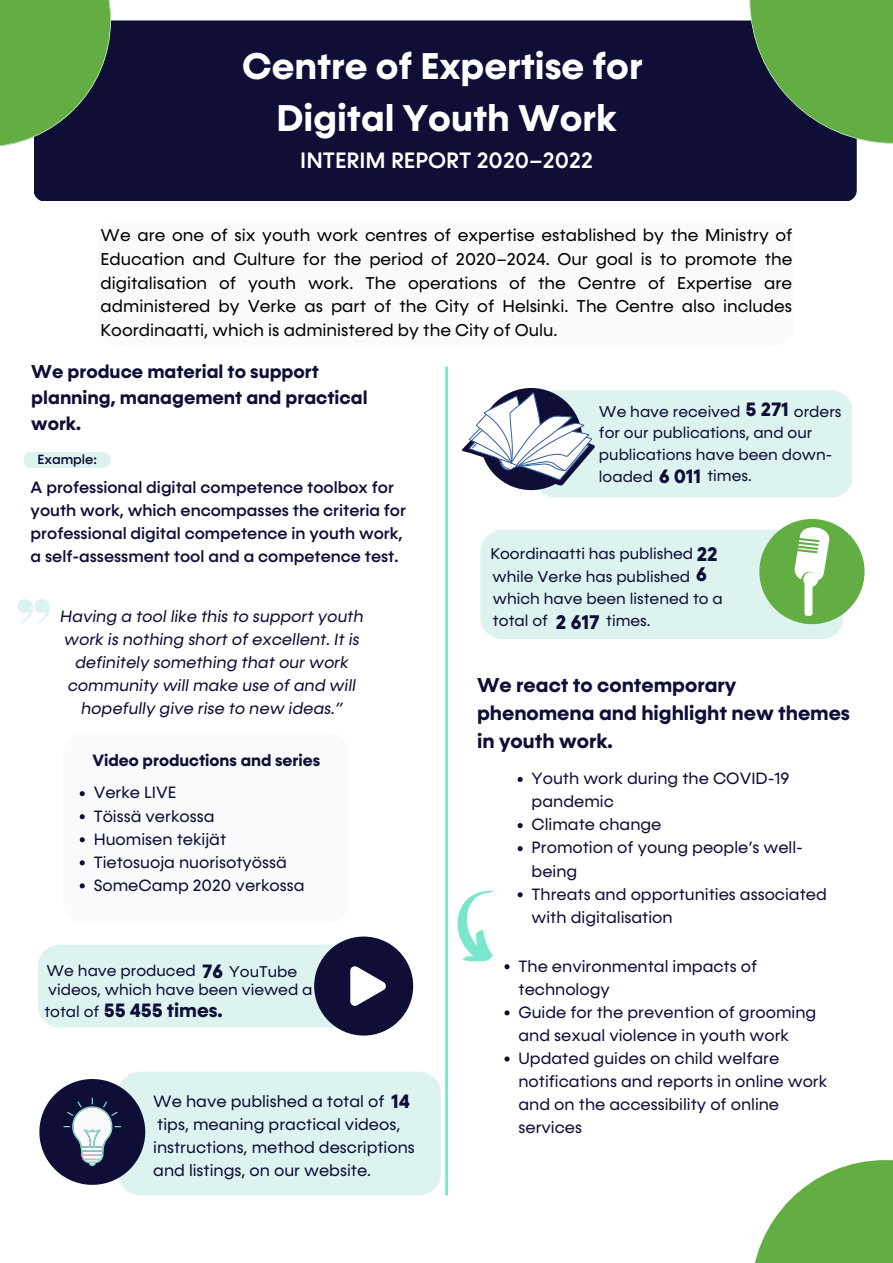
<style>
.page{position:relative;width:893px;height:1263px;background:#fff}
.page>*{position:absolute;margin:0;border:0;box-sizing:border-box;transform-origin:0 0}
.t1{font:700 37.5px/52.3px "Konnect";color:#fff;text-align:center}
.t2{font:500 22.5px "Konnect";color:#fff}
.t3{font:700 20.25px/28.1px "Konnect";color:#0e0e37}
.t4{font:700 19.95px "Konnect";color:#0e0e37}
.t5{font:700 19.5px "Konnect";color:#0e0e37}
.t6{font:700 18.75px/26.1px "Konnect";color:#0e0e37}
.t7{font:17.25px/23.6px "Konnect";color:#000;text-align:justify}
.t8{font:16.5px/23.1px "Konnect";color:#0e0e37}
.t9{font:500 16.5px/23.1px "Konnect";color:#0e0e37}
.t10{font:italic 16.5px/23.1px "Konnect";color:#0e0e37;text-align:center}
.t11{font:700 16.5px "Konnect";color:#0e0e37}
.t12{font:15.75px/22.1px "Konnect";color:#0e0e37}
.t13{font:500 13.5px "Konnect";color:#0e0e37}
.s1{font-weight:700;font-size:19.5px}
.s2{font-weight:400;font-size:15.75px}
.s3{font-weight:700;font-size:19.95px}
</style>
<div class="page">
<hr style="left:445px;top:367px;width:3px;height:828px;background:#7ae7cd">
<div style="left:34px;top:20px;width:822px;height:180px;background:#0e0e37"></div>
<svg style="left:0;top:0;width:111px;height:147px;background:#548f42"></svg>
<svg style="left:755px;top:1160px;width:138px;height:103px;fill:#63ae42"></svg>
<svg style="left:17px;top:599px;width:33px;height:25px"></svg>
<svg style="left:462px;top:390px;width:390px;height:107px"></svg>
<svg style="left:38px;top:936px;width:375px;height:99px"></svg>
<svg style="left:749px;top:0;width:144px;height:143px;background:#518c41"></svg>
<div style="left:23px;top:452px;width:88px;height:16px;background:#ddf3ef;border-radius:8px"></div>
<svg style="left:39px;top:1071px;width:401px;height:125px;background:#c1d3d6"></svg>
<svg style="left:480px;top:519px;width:384px;height:120px;background:#cfead6"></svg>
<svg style="left:517px;top:777px;width:6px;height:5px"></svg>
<svg style="left:517px;top:823px;width:6px;height:5px"></svg>
<svg style="left:517px;top:846px;width:6px;height:5px"></svg>
<svg style="left:445px;top:881px;width:78px;height:92px"></svg>
<svg style="left:504px;top:1010px;width:5px;height:5px"></svg>
<svg style="left:504px;top:1056px;width:5px;height:5px"></svg>
<svg style="left:80px;top:791px;width:5px;height:5px"></svg>
<svg style="left:80px;top:814px;width:5px;height:5px"></svg>
<svg style="left:80px;top:837px;width:5px;height:5px"></svg>
<svg style="left:80px;top:860px;width:5px;height:5px"></svg>
<svg style="left:80px;top:883px;width:5px;height:5px"></svg>
<h1 class="t1" style="left:242px;top:41px;width:402px">Centre of Expertise for<br>Digital Youth Work</h1>
<h2 class="t2" style="left:300px;top:146px;width:294px">INTERIM REPORT 2020–2022</h2>
<p class="t7" style="left:101px;top:224px;width:693px">We are one of six youth work centres of expertise established by the Ministry of Education and Culture for the period of 2020–2024. Our goal is to promote the digitalisation of youth work. The operations of the Centre of Expertise are administered by Verke as part of the City of Helsinki. The Centre also includes Koordinaatti, which is administered by the City of Oulu.</p>
<p class="t6" style="left:31px;top:359px;width:338px">We produce material to support planning, management and practical work.</p>
<p class="t13" style="left:37px;top:451px;width:61px">Example:</p>
<p class="t9" style="left:31px;top:476px;width:377px">A professional digital competence toolbox for youth work, which encompasses the criteria for professional digital competence in youth work, a self-assessment tool and a competence test.</p>
<p class="t10" style="left:60px;top:605px;width:305px">Having a tool like this to support youth work is nothing short of excellent. It is definitely something that our work community will make use of and will hopefully give rise to new ideas.”</p>
<p class="t11" style="left:92px;top:750px;width:229px">Video productions and series</p>
<p class="t8" style="left:94px;top:782px;width:212px">Verke LIVE<br>Töissä verkossa<br>Huomisen tekijät<br>Tietosuoja nuorisotyössä<br>SomeCamp 2020 verkossa</p>
<p class="t12" style="left:47px;top:962px;width:267px;line-height:18.8px">We have produced <span class="s1">76</span> YouTube videos, which have been viewed a</p>
<p class="t5" style="left:44px;top:998px;width:180px"><span class="s2">total of</span> 55 455 times.</p>
<p class="t5" style="left:391px;top:1089px;width:20px">14</p>
<p class="t8" style="left:153px;top:1090px;width:263px">We have published a total of tips, meaning practical videos, instructions, method descriptions and listings, on our website.</p>
<p class="t12" style="left:599px;top:401px;width:244px">We have received <span class="s1">5 271</span> orders</p>
<p class="t12" style="left:599px;top:422px;width:235px;line-height:21.9px">for our publications, and our publications have been down&shy;loaded</p>
<p class="t5" style="left:659px;top:464px;width:44px">6 011</p>
<p class="t12" style="left:707px;top:465px;width:46px">times.</p>
<p class="t4" style="left:697px;top:541px;width:23px">22</p>
<p class="t12" style="left:490px;top:543px;width:234px">Koordinaatti has published while Verke has published which have been listened to a total of <span class="s3">2 617</span> times.</p>
<p class="t4" style="left:696px;top:562px;width:12px">6</p>
<p class="t3" style="left:477px;top:671px;width:374px">We react to contemporary phenomena and highlight new themes in youth work.</p>
<p class="t8" style="left:531px;top:767px;width:297px">Youth work during the COVID-19 pandemic<br>Climate change<br>Promotion of young people’s well&shy;being<br>Threats and opportunities associated with digitalisation</p>
<p class="t8" style="left:518px;top:955px;width:310px">The environmental impacts of technology<br>Guide for the prevention of grooming and sexual violence in youth work<br>Updated guides on child welfare notifications and reports in online work and on the accessibility of online services</p>
</div>
